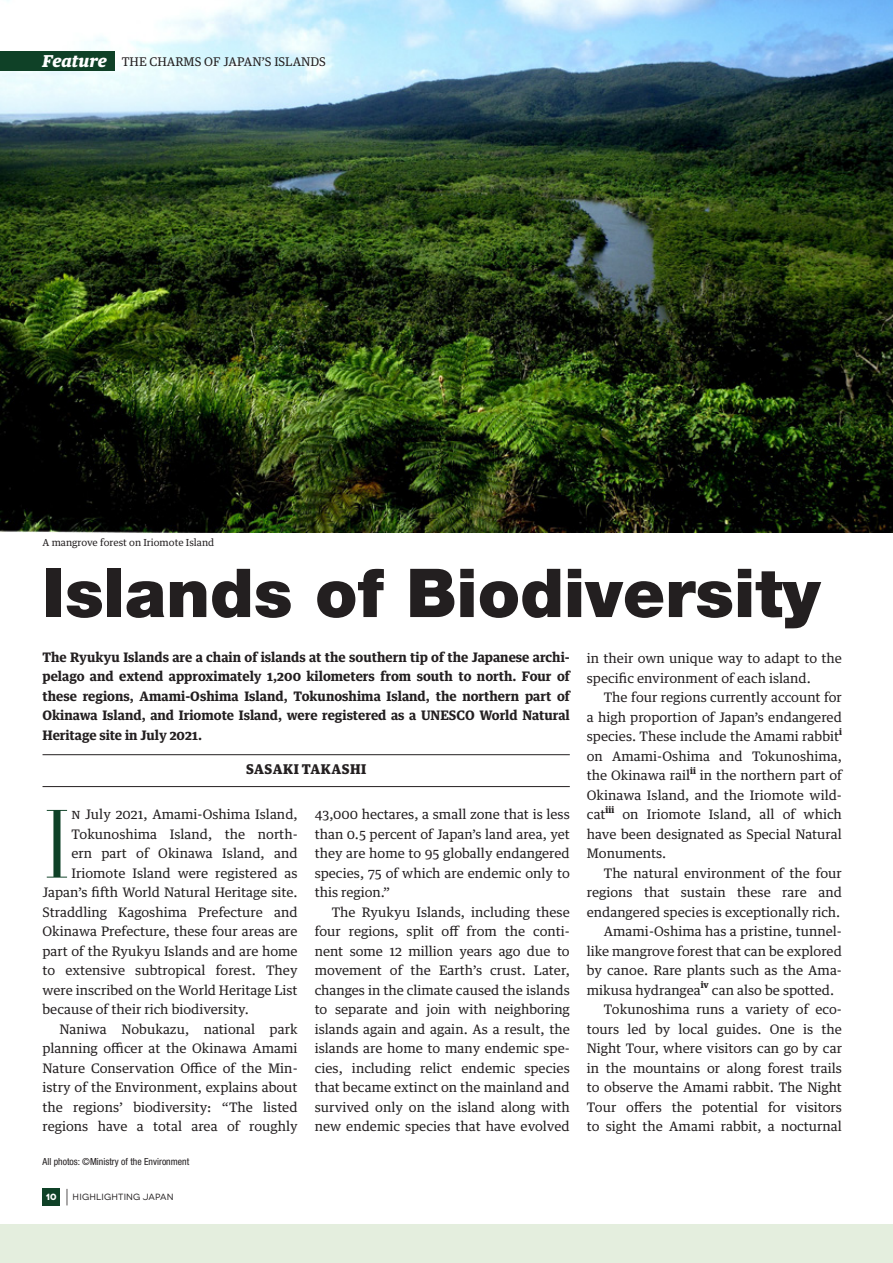
<style>
.page{position:relative;width:893px;height:1263px;background:#fff}
.page>*{position:absolute;margin:0;border:0;box-sizing:border-box;transform-origin:0 0}
.t1{font:300 96.75px "Prumo Display";color:#0f4127}
.t2{font:900 67.5px "Helvetica Neue LT Pro";color:#231f20}
.t3{font:300 19.5px "Novecentowide";color:#231f20}
.t4{font:900 13.5px "Guardian Text Egyp";letter-spacing:.03em;color:#231f20}
.t5{font:13.2px/19.5px "Guardian Text Egyp";color:#231f20;text-align:justify}
.t6{font:700 13.2px/19.5px "Guardian Text Egyp";color:#231f20;text-align:justify}
.t7{font:12px "Guardian Text Egyp";color:#231f20}
.t8{font:condensed 9.75px "Helvetica Neue LT Pro";color:#231f20}
.t9{font:9.75px "Guardian Text Egyp";color:#231f20}
.t10{font:9px "Novecentowide";letter-spacing:.02em;color:#231f20}
.t11{font:700 9px "Novecentowide";color:#fff}
.t12{font:900 8.7px "Guardian Text Egyp";color:#231f20}
.s1{font-weight:900;font-style:italic;font-size:16.5px;color:#fff}
</style>
<div class="page">
<div style="left:0;top:1225px;width:893px;height:38px;background:#e4eede"></div>
<img style="left:0;top:0;width:893px;height:532px">
<div style="left:0;top:51px;width:115px;height:20px;background:#0f4127"></div>
<div style="left:43px;top:1188px;width:17px;height:18px;background:#0f4127"></div>
<hr style="left:43px;top:754px;width:527px;height:1px;background:#231f20">
<hr style="left:43px;top:786px;width:527px;height:1px;background:#231f20">
<p class="t7" style="left:43px;top:52px;width:285px"><span class="s1">Feature</span> THE CHARMS OF JAPAN’S ISLANDS</p>
<p class="t9" style="left:43px;top:535px;width:173px">A mangrove forest on Iriomote Island</p>
<h2 class="t2" style="left:43px;top:553px;width:779px">Islands of Biodiversity</h2>
<p class="t6" style="left:43px;top:646px;width:529px">The Ryukyu Islands are a chain of islands at the southern tip of the Japanese archi&shy;pelago and extend approximately 1,200 kilometers from south to north. Four of these regions, Amami-Oshima Island, Tokunoshima Island, the northern part of Okinawa Island, and Iriomote Island, were registered as a UNESCO World Natural Heritage site in July 2021.</p>
<p class="t4" style="left:246px;top:758px;width:122px">SASAKI TAKASHI</p>
<h1 class="t1" style="left:43px;top:787px;width:30px">I</h1>
<p class="t5" style="left:71px;top:803px;width:228px">n July 2021, Amami-Oshima Island,</p>
<p class="t5" style="left:71px;top:823px;width:228px">Tokunoshima Island, the north-</p>
<p class="t5" style="left:71px;top:842px;width:228px">ern part of Okinawa Island, and</p>
<p class="t5" style="left:71px;top:862px;width:228px">Iriomote Island were registered as</p>
<p class="t5" style="left:43px;top:881px;width:257px">Japan’s fifth World Natural Heritage site.</p>
<p class="t5" style="left:43px;top:901px;width:257px">Straddling Kagoshima Prefecture and</p>
<p class="t5" style="left:43px;top:920px;width:257px">Okinawa Prefecture, these four areas are</p>
<p class="t5" style="left:43px;top:940px;width:257px">part of the Ryukyu Islands and are home</p>
<p class="t5" style="left:43px;top:959px;width:257px">to extensive subtropical forest. They</p>
<p class="t5" style="left:43px;top:979px;width:257px">were inscribed on the World Heritage List</p>
<p class="t5" style="left:43px;top:998px;width:208px">because of their rich biodiversity.</p>
<p class="t5" style="left:60px;top:1018px;width:240px">Naniwa Nobukazu, national park</p>
<p class="t5" style="left:43px;top:1037px;width:257px">planning officer at the Okinawa Amami</p>
<p class="t5" style="left:43px;top:1057px;width:257px">Nature Conservation Office of the Min-</p>
<p class="t5" style="left:43px;top:1076px;width:257px">istry of the Environment, explains about</p>
<p class="t5" style="left:43px;top:1096px;width:257px">the regions’ biodiversity: “The listed</p>
<p class="t5" style="left:43px;top:1115px;width:257px">regions have a total area of roughly</p>
<p class="t8" style="left:43px;top:1156px;width:148px">All photos: ©Ministry of the Environment</p>
<h3 class="t3" style="left:65px;top:1186px;width:6px">|</h3>
<p class="t11" style="left:46px;top:1191px;width:12px">10</p>
<p class="t10" style="left:73px;top:1192px;width:103px">HIGHLIGHTING JAPAN</p>
<p class="t5" style="left:315px;top:803px;width:257px">43,000 hectares, a small zone that is less than 0.5 percent of Japan’s land area, yet they are home to 95 globally endangered species, 75 of which are endemic only to this region.”</p>
<p class="t5" style="left:315px;top:901px;width:257px;text-indent:17px">The Ryukyu Islands, including these four regions, split off from the conti&shy;nent some 12 million years ago due to movement of the Earth’s crust. Later, changes in the climate caused the islands to separate and join with neighboring islands again and again. As a result, the islands are home to many endemic spe&shy;cies, including relict endemic species that became extinct on the mainland and survived only on the island along with new endemic species that have evolved</p>
<p class="t5" style="left:587px;top:647px;width:257px">in their own unique way to adapt to the specific environment of each island.</p>
<p class="t5" style="left:587px;top:686px;width:257px;text-indent:17px">The four regions currently account for a high proportion of Japan’s endangered species. These include the Amami rabbit</p>
<p class="t12" style="left:839px;top:724px;width:4px">i</p>
<p class="t5" style="left:587px;top:745px;width:257px">on Amami-Oshima and Tokunoshima, the Okinawa rail</p>
<p class="t12" style="left:690px;top:763px;width:7px">ii</p>
<p class="t5" style="left:587px;top:764px;width:257px;text-indent:113px">in the northern part of Okinawa Island, and the Iriomote wild&shy;cat</p>
<p class="t12" style="left:606px;top:802px;width:10px">iii</p>
<p class="t5" style="left:587px;top:803px;width:257px;text-indent:36px">on Iriomote Island, all of which have been designated as Special Natural Monuments.</p>
<p class="t5" style="left:604px;top:862px;width:240px">The natural environment of the four</p>
<p class="t5" style="left:587px;top:881px;width:257px">regions that sustain these rare and</p>
<p class="t5" style="left:587px;top:901px;width:255px">endangered species is exceptionally rich.</p>
<p class="t5" style="left:604px;top:920px;width:240px">Amami-Oshima has a pristine, tunnel-</p>
<p class="t5" style="left:587px;top:940px;width:257px">like mangrove forest that can be explored</p>
<p class="t5" style="left:587px;top:959px;width:257px">by canoe. Rare plants such as the Ama-</p>
<p class="t5" style="left:587px;top:979px;width:116px">mikusa hydrangea</p>
<p class="t12" style="left:701px;top:978px;width:9px">iv</p>
<p class="t5" style="left:712px;top:979px;width:124px">can also be spotted.</p>
<p class="t5" style="left:604px;top:998px;width:240px">Tokunoshima runs a variety of eco-</p>
<p class="t5" style="left:587px;top:1018px;width:257px">tours led by local guides. One is the</p>
<p class="t5" style="left:587px;top:1037px;width:257px">Night Tour, where visitors can go by car</p>
<p class="t5" style="left:587px;top:1057px;width:257px">in the mountains or along forest trails</p>
<p class="t5" style="left:587px;top:1076px;width:257px">to observe the Amami rabbit. The Night</p>
<p class="t5" style="left:587px;top:1096px;width:257px">Tour offers the potential for visitors</p>
<p class="t5" style="left:587px;top:1115px;width:257px">to sight the Amami rabbit, a nocturnal</p>
</div>
